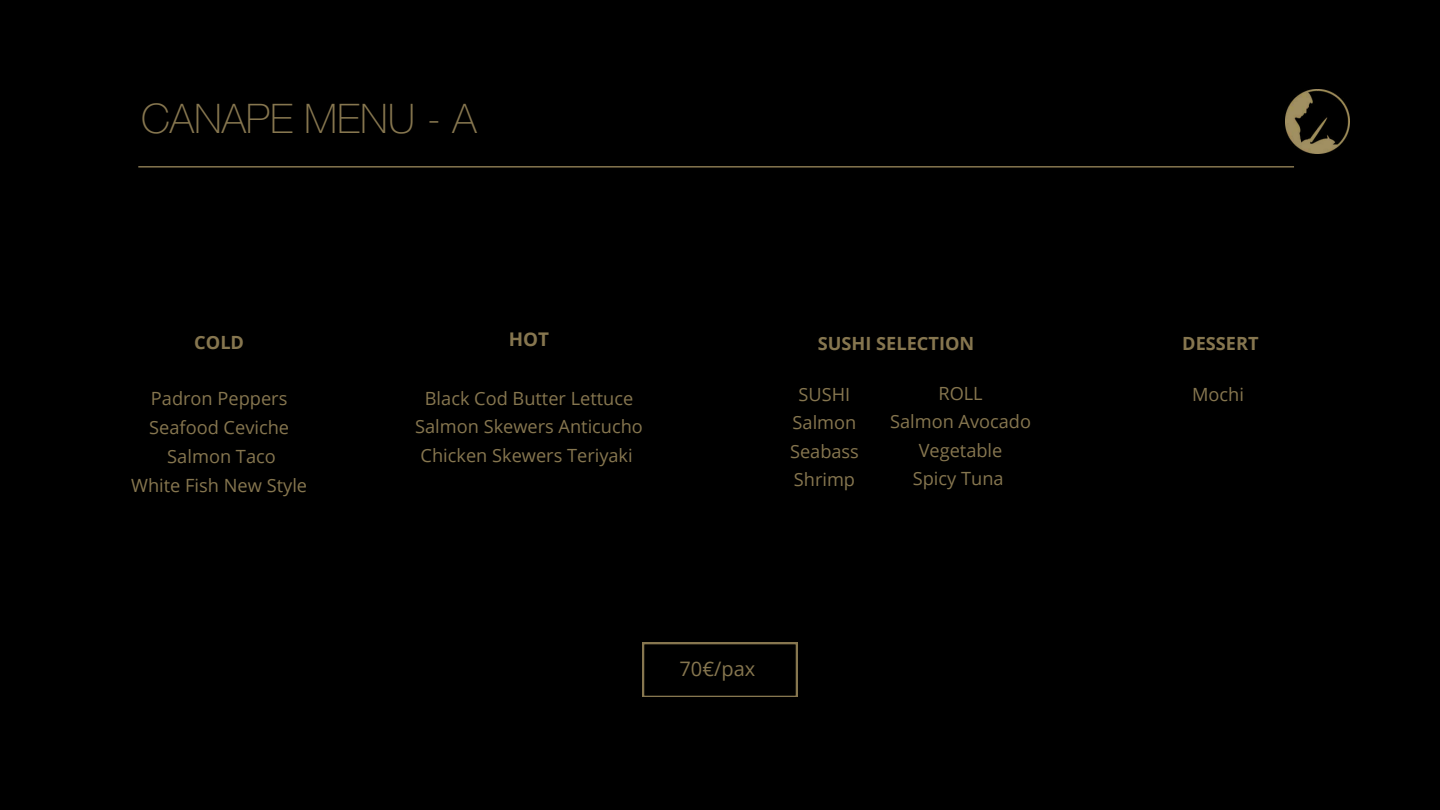
<style>
.page{position:relative;width:1440px;height:810px;background:#000}
.page>*{position:absolute;margin:0;border:0;box-sizing:border-box;transform-origin:0 0}
.t1{font:100 40.8px "Helvetica Neue";color:#86764f}
.t2{font:20px "Open Sans";color:#86764f}
.t3{font:700 18.8px "Open Sans";color:#86764f}
.t4{font:18.2px/28.5px "Open Sans";color:#86764f;text-align:center}
.t5{font:700 18.2px "Open Sans";color:#86764f}
</style>
<div class="page">
<hr style="left:138px;top:166px;width:1156px;height:2px;background:#86764f">
<img style="left:1286px;top:90px;width:64px;height:63px">
<svg style="left:643px;top:643px;width:154px;height:54px"></svg>
<h1 class="t1" style="left:141px;top:103px;width:337px">CANAPE MENU - A</h1>
<p class="t5" style="left:194px;top:330px;width:51px">COLD</p>
<p class="t4" style="left:131px;top:383px;width:177px;line-height:29.1px">Padron Peppers<br>Seafood Ceviche<br>Salmon Taco<br>White Fish New Style</p>
<p class="t3" style="left:509px;top:326px;width:42px">HOT</p>
<p class="t4" style="left:415px;top:383px;width:229px">Black Cod Butter Lettuce<br>Salmon Skewers Anticucho<br>Chicken Skewers Teriyaki</p>
<p class="t5" style="left:818px;top:330px;width:158px">SUSHI SELECTION</p>
<p class="t4" style="left:890px;top:379px;width:143px">ROLL<br>Salmon Avocado<br>Vegetable<br>Spicy Tuna</p>
<p class="t4" style="left:790px;top:380px;width:70px">SUSHI<br>Salmon<br>Seabass<br>Shrimp</p>
<p class="t5" style="left:1182px;top:330px;width:78px">DESSERT</p>
<p class="t4" style="left:1192px;top:379px;width:53px">Mochi</p>
<p class="t2" style="left:679px;top:655px;width:77px">70€/pax</p>
</div>
